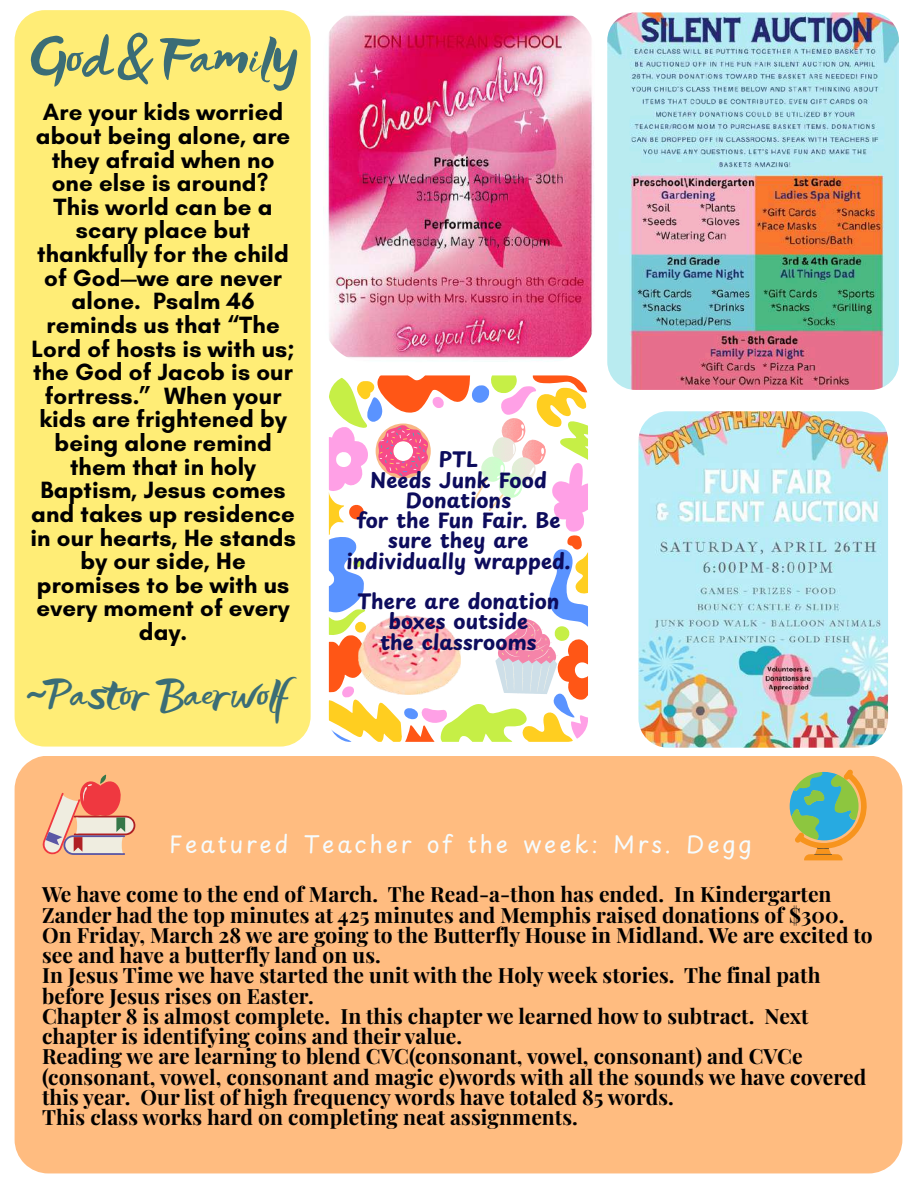
<style>
.page{position:relative;width:918px;height:1188px;background:#fff}
.page>*{position:absolute;margin:0;border:0;box-sizing:border-box;transform-origin:0 0}
.t1{font:53.25px "Lifelogo Easy";color:#3b6d76}
.t2{font:39.45px "Lifelogo Easy";color:#3b6d76}
.t3{font:700 24px/23.7px "Glacial Indifference";letter-spacing:.005em;color:#000;text-align:center}
.t4{font:23.25px "Playpen Sans";letter-spacing:.12em;color:#f6fcfe}
.t5{font:700 21px/20.2px "Playfair Display";letter-spacing:.005em;color:#000}
.t6{font:700 20.4px/20.2px "Playpen Sans";letter-spacing:.005em;color:#0d0c5d;text-align:center}
</style>
<div class="page">
<div style="left:15px;top:10px;width:296px;height:737px;background:#ffed76;border-radius:30px"></div>
<div style="left:15px;top:756px;width:887px;height:417px;background:#ffbc80"></div>
<svg style="left:790px;top:769px;width:77px;height:91px;background:#a2b280"></svg>
<svg style="left:43px;top:775px;width:92px;height:81px;background:#e8a58e"></svg>
<img style="left:607px;top:12px;width:292px;height:378px;border-radius:28px">
<img style="left:638px;top:411px;width:250px;height:337px;border-radius:29px">
<img style="left:323px;top:10px;width:272px;height:352px;border-radius:44px">
<svg style="left:329px;top:375px;width:259px;height:367px"></svg>
<svg style="left:495px;top:619px;width:62px;height:75px"></svg>
<svg style="left:465px;top:415px;width:85px;height:97px"></svg>
<svg style="left:376px;top:424px;width:55px;height:55px"></svg>
<img style="left:359px;top:615px;width:101px;height:79px">
<h1 class="t1" style="left:30px;top:18px;width:268px">God &amp; Family</h1>
<p class="t3" style="left:30px;top:100px;width:267px">Are your kids worried about being alone, are they afraid when no one else is around?<br>This world can be a scary place but thankfully for the child of God—we are never alone. Psalm 46 reminds us that “The<br>Lord of hosts is with us; the God of Jacob is our fortress.” When your kids are frightened by being alone remind them that in holy<br>Baptism, Jesus comes and takes up residence in our hearts, He stands by our side, He promises to be with us every moment of every day.</p>
<h2 class="t2" style="left:26px;top:665px;width:263px">~Pastor Baerwolf</h2>
<p class="t6" style="left:346px;top:449px;width:226px">PTL<br>Needs Junk Food<br>Donations<br>for the Fun Fair. Be sure they are individually wrapped.</p>
<p class="t6" style="left:357px;top:591px;width:204px">There are donation boxes outside<br>the classrooms</p>
<p class="t4" style="left:169px;top:826px;width:584px">Featured Teacher of the week: Mrs. Degg</p>
<p class="t5" style="left:42px;top:883px;width:832px">We have come to the end of March. The Read-a-thon has ended. In Kindergarten Zander had the top minutes at 425 minutes and Memphis raised donations of $300.<br>On Friday, March 28 we are going to the Butterfly House in Midland. We are excited to see and have a butterfly land on us.<br>In Jesus Time we have started the unit with the Holy week stories. The final path before Jesus rises on Easter.<br>Chapter 8 is almost complete. In this chapter we learned how to subtract. Next chapter is identifying coins and their value.<br>Reading we are learning to blend CVC(consonant, vowel, consonant) and CVCe (consonant, vowel, consonant and magic e)words with all the sounds we have covered this year. Our list of high frequency words have totaled 85 words.<br>This class works hard on completing neat assignments.</p>
</div>
